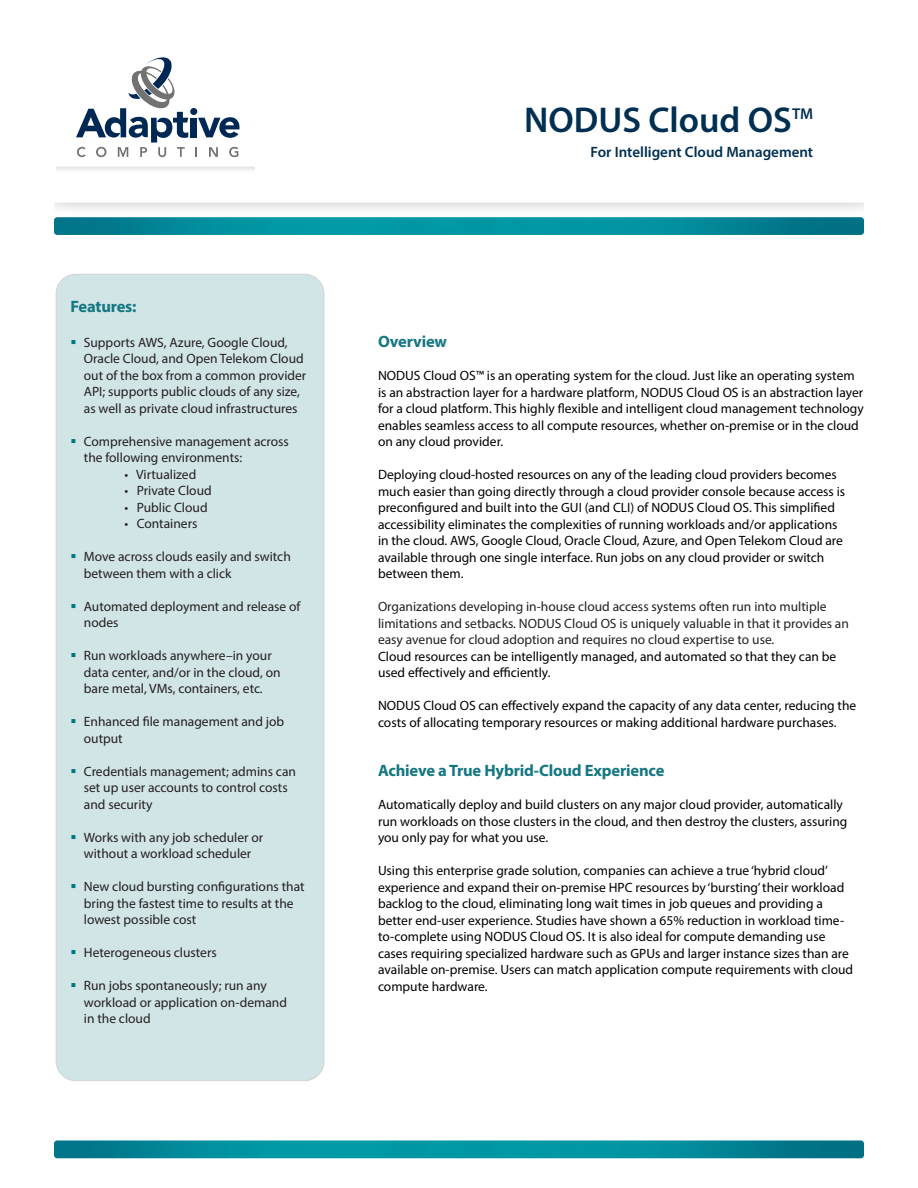
<style>
.page{position:relative;width:918px;height:1188px;background:#fff}
.page>*{position:absolute;margin:0;border:0;box-sizing:border-box;transform-origin:0 0}
.t1{font:600 36px "Myriad Pro";color:#002f52}
.t2{font:700 16.5px "Myriad Pro";letter-spacing:-.01em;color:#157782}
.t3{font:600 15.75px "Myriad Pro";color:#002f52}
.t4{font:600 15px "Myriad Pro";color:#002f52}
.t5{font:13.5px/16.5px "Myriad Pro";color:#000}
.t6{font:13.5px/16.5px "Myriad Pro";color:#231f20}
.s1{color:#000}
</style>
<div class="page">
<img style="left:54px;top:217px;width:810px;height:18px">
<img style="left:54px;top:1140px;width:810px;height:18px">
<svg style="left:209px;top:147px;width:9px;height:10px"></svg>
<svg style="left:229px;top:147px;width:9px;height:10px"></svg>
<div style="left:191px;top:118px;width:6px;height:19px;background:#002855"></div>
<div style="left:190px;top:108px;width:7px;height:7px;background:#002855;border-radius:50%"></div>
<svg style="left:198px;top:117px;width:42px;height:21px"></svg>
<svg style="left:76px;top:57px;width:112px;height:100px"></svg>
<div style="left:56px;top:274px;width:268px;height:807px;background:#d1e4e6;border-radius:19px"></div>
<p class="t2" style="left:70px;top:296px;width:68px">Features:</p>
<p class="t6" style="left:84px;top:334px;width:224px">Supports AWS, Azure, Google Cloud, Oracle Cloud, and Open Telekom Cloud out of the box from a common provider API; supports public clouds of any size, as well as private cloud infrastructures</p>
<p class="t6" style="left:84px;top:433px;width:207px">Comprehensive management across the following environments:</p>
<p class="t6" style="left:124px;top:466px;width:73px">• Virtualized</p>
<p class="t6" style="left:124px;top:482px;width:89px">• Private Cloud</p>
<p class="t6" style="left:124px;top:499px;width:85px">• Public Cloud</p>
<p class="t6" style="left:124px;top:515px;width:75px">• Containers</p>
<p class="t6" style="left:84px;top:548px;width:208px">Move across clouds easily and switch between them with a click</p>
<p class="t6" style="left:84px;top:598px;width:218px">Automated deployment and release of nodes</p>
<p class="t6" style="left:84px;top:647px;width:198px">Run workloads anywhere–in your data center, and/or in the cloud, on bare metal, VMs, containers, etc.</p>
<p class="t6" style="left:84px;top:713px;width:202px">Enhanced file management and job output</p>
<p class="t6" style="left:84px;top:763px;width:214px">Credentials management; admins can set up user accounts to control costs and security</p>
<p class="t6" style="left:84px;top:829px;width:181px">Works with any job scheduler or without a workload scheduler</p>
<p class="t6" style="left:84px;top:878px;width:222px">New cloud bursting configurations that bring the fastest time to results at the lowest possible cost</p>
<p class="t6" style="left:84px;top:944px;width:134px">Heterogeneous clusters</p>
<p class="t6" style="left:84px;top:977px;width:205px">Run jobs spontaneously; run any workload or application on-demand in the cloud</p>
<p class="t1" style="left:524px;top:97px;width:269px">NODUS Cloud OS</p>
<p class="t3" style="left:792px;top:104px;width:23px">TM</p>
<p class="t4" style="left:591px;top:143px;width:224px">For Intelligent Cloud Management</p>
<p class="t2" style="left:378px;top:331px;width:71px">Overview</p>
<p class="t5" style="left:378px;top:367px;width:487px">NODUS Cloud OS™ is an operating system for the cloud. Just like an operating system is an abstraction layer for a hardware platform, NODUS Cloud OS is an abstraction layer for a cloud platform. This highly flexible and intelligent cloud management technology enables seamless access to all compute resources, whether on-premise or in the cloud on any cloud provider.</p>
<p class="t5" style="left:378px;top:466px;width:469px">Deploying cloud-hosted resources on any of the leading cloud providers becomes much easier than going directly through a cloud provider console because access is preconfigured and built into the GUI (and CLI) of NODUS Cloud OS. This simplified accessibility eliminates the complexities of running workloads and/or applications in the cloud. AWS, Google Cloud, Oracle Cloud, Azure, and Open Telekom Cloud are available through one single interface. Run jobs on any cloud provider or switch between them.</p>
<p class="t6" style="left:378px;top:598px;width:472px">Organizations developing in-house cloud access systems often run into multiple limitations and setbacks. NODUS Cloud OS is uniquely valuable in that it provides an easy avenue for cloud adoption and requires no cloud expertise to use.<br><span class="s1">Cloud resources can be intelligently managed, and automated so that they can be used effectively and efficiently.</span></p>
<p class="t5" style="left:378px;top:697px;width:480px">NODUS Cloud OS can effectively expand the capacity of any data center, reducing the costs of allocating temporary resources or making additional hardware purchases.</p>
<p class="t2" style="left:378px;top:760px;width:288px">Achieve a True Hybrid-Cloud Experience</p>
<p class="t5" style="left:378px;top:796px;width:471px">Automatically deploy and build clusters on any major cloud provider, automatically run workloads on those clusters in the cloud, and then destroy the clusters, assuring you only pay for what you use.</p>
<p class="t5" style="left:378px;top:862px;width:477px">Using this enterprise grade solution, companies can achieve a true ‘hybrid cloud’ experience and expand their on-premise HPC resources by ‘bursting’ their workload backlog to the cloud, eliminating long wait times in job queues and providing a better end-user experience. Studies have shown a 65% reduction in workload time&shy;to-complete using NODUS Cloud OS. It is also ideal for compute demanding use cases requiring specialized hardware such as GPUs and larger instance sizes than are available on-premise. Users can match application compute requirements with cloud compute hardware.</p>
</div>
